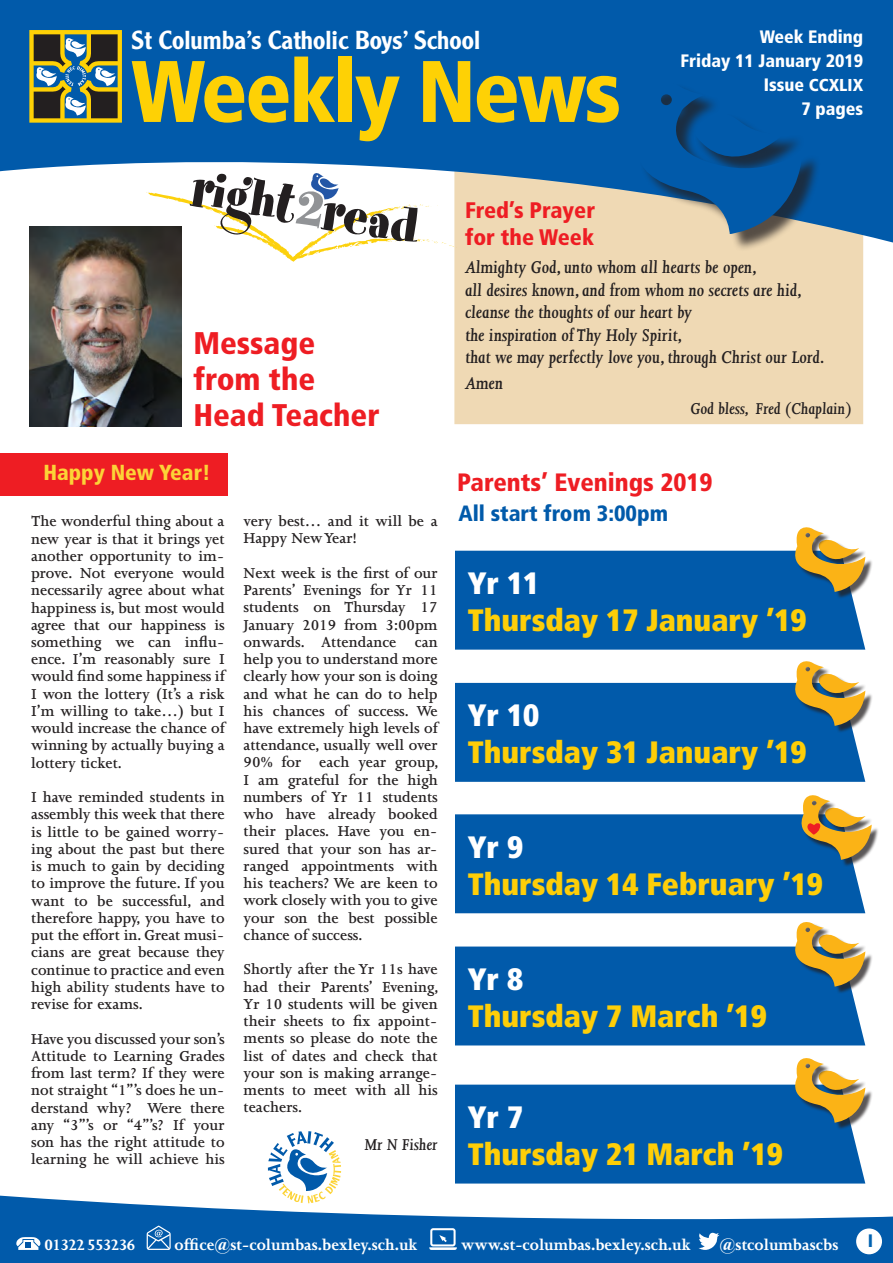
<style>
.page{position:relative;width:893px;height:1263px;background:#fff}
.page>*{position:absolute;margin:0;border:0;box-sizing:border-box;transform-origin:0 0}
.t1{font:900 condensed 87.15px "Frutiger";letter-spacing:-.03em;color:#fed105}
.t2{font:900 condensed 31.35px/36px "Frutiger";color:#ee1d23}
.t3{font:900 condensed 30.9px/37px "Frutiger";color:#fece08}
.t4{font:500 25.5px "Clearface Gothic LH";color:#fff}
.t5{font:900 condensed 25.05px "Frutiger";color:#ee1d23}
.t6{font:900 condensed 22.5px/27px "Frutiger";color:#ee1d23}
.t7{font:900 condensed 22.05px "Frutiger";color:#015aaa}
.t8{font:900 condensed 21.75px "Frutiger";color:#fcd337}
.t9{font:italic 600 19.5px/25.5px "Joanna";color:#231f20}
.t10{font:700 18.45px "Humanist 521 BT";color:#0162b0}
.t11{font:900 condensed 18px "Frutiger";color:#fff}
.t12{font:italic 600 18px "Joanna";color:#231f20}
.t13{font:700 17.25px "Joanna";color:#fff}
.t14{font:700 17.25px "Joanna";letter-spacing:-.07em;color:#fff}
.t15{font:900 condensed 17.25px "Frutiger";color:#fff}
.t16{font:600 16.5px/17.2px "Joanna";color:#231f20;text-align:justify}
.s1{font-size:18px}
.s2{color:#fff}
</style>
<div class="page">
<div style="left:0;top:453px;width:227px;height:43px;background:#ee1d23"></div>
<div style="left:454px;top:243px;width:409px;height:181px;background:#efd9b4"></div>
<img style="left:29px;top:243px;width:153px;height:183px">
<svg style="left:146px;top:243px;width:311px;height:19px"></svg>
<svg style="left:0;top:1195px;width:893px;height:68px;fill:#015aaa"></svg>
<div style="left:854px;top:1228px;width:25px;height:25px;background:#015aaa;border-radius:50%"></div>
<div style="left:16px;top:1226px;width:835px;height:26px;background:#015aaa"></div>
<svg style="left:16px;top:1237px;width:25px;height:13px"></svg>
<svg style="left:147px;top:1226px;width:24px;height:24px"></svg>
<svg style="left:429px;top:1228px;width:28px;height:22px"></svg>
<svg style="left:698px;top:1232px;width:21px;height:21px"></svg>
<div style="left:856px;top:1228px;width:26px;height:26px;background:#fff;border-radius:50%"></div>
<svg style="left:0;top:0;width:893px;height:243px;fill:#015aaa"></svg>
<svg style="left:29px;top:30px;width:93px;height:93px;background:#777c4d"></svg>
<div style="left:639px;top:84px;width:182px;height:168px;background:#231f20;opacity:.75"></div>
<svg style="left:614px;top:74px;width:189px;height:160px;background:#2768a1"></svg>
<svg style="left:268px;top:1131px;width:73px;height:72px"></svg>
<div style="left:797px;top:529px;width:75px;height:70px;background:#231f20;opacity:.75"></div>
<svg style="left:455px;top:527px;width:410px;height:123px"></svg>
<div style="left:797px;top:663px;width:75px;height:70px;background:#231f20;opacity:.75"></div>
<svg style="left:455px;top:661px;width:410px;height:121px"></svg>
<div style="left:797px;top:924px;width:75px;height:70px;background:#231f20;opacity:.75"></div>
<svg style="left:455px;top:922px;width:410px;height:123px"></svg>
<div style="left:797px;top:1060px;width:75px;height:70px;background:#231f20;opacity:.75"></div>
<svg style="left:455px;top:1058px;width:410px;height:125px"></svg>
<div style="left:803px;top:797px;width:76px;height:70px;background:#231f20;opacity:.75"></div>
<svg style="left:455px;top:795px;width:417px;height:118px"></svg>
<p class="t4" style="left:131px;top:24px;width:350px">St Columba’s Catholic Boys’ School</p>
<p class="t11" style="left:760px;top:26px;width:105px">Week Ending</p>
<p class="t11" style="left:680px;top:50px;width:184px">Friday 11 January 2019</p>
<p class="t15" style="left:764px;top:75px;width:101px"><span class="s1">Issue</span> CCXLIX</p>
<p class="t1" style="left:131px;top:39px;width:492px">Weekly News</p>
<p class="t11" style="left:801px;top:98px;width:63px">7 pages</p>
<p class="t2" style="left:193px;top:325px;width:188px">Message from the<br>Head Teacher</p>
<p class="t8" style="left:43px;top:459px;width:169px">Happy New Year!</p>
<p class="t16" style="left:31px;top:513px;width:195px">The wonderful thing about a new year is that it brings yet another opportunity to im&shy;prove. Not everyone would necessarily agree about what happiness is, but most would agree that our happiness is something we can influ&shy;ence. I’m reasonably sure I would find some happiness if I won the lottery (It’s a risk I’m willing to take…) but I would increase the chance of winning by actually buying a lottery ticket.</p>
<p class="t16" style="left:31px;top:789px;width:195px">I have reminded students in assembly this week that there is little to be gained worry&shy;ing about the past but there is much to gain by deciding to improve the future. If you want to be successful, and therefore happy, you have to put the effort in. Great musi&shy;cians are great because they continue to practice and even high ability students have to revise for exams.</p>
<p class="t16" style="left:31px;top:1030px;width:195px">Have you discussed your son’s Attitude to Learning Grades from last term? If they were not straight “1”’s does he un&shy;derstand why? Were there any “3”’s or “4”’s? If your son has the right attitude to learning he will achieve his</p>
<p class="t16" style="left:244px;top:512px;width:196px">very best… and it will be a<br>Happy New Year!</p>
<p class="t16" style="left:244px;top:564px;width:196px">Next week is the first of our Parents’ Evenings for Yr 11 students on Thursday 17<br>January 2019 from 3:00pm onwards. Attendance can help you to understand more clearly how your son is doing and what he can do to help his chances of success. We have extremely high levels of attendance, usually well over 90% for each year group, I am grateful for the high numbers of Yr 11 students who have already booked their places. Have you en&shy;sured that your son has ar&shy;ranged appointments with his teachers? We are keen to work closely with you to give your son the best possible chance of success.</p>
<p class="t16" style="left:244px;top:961px;width:196px">Shortly after the Yr 11s have had their Parents’ Evening, Yr 10 students will be given their sheets to fix appoint&shy;ments so please do note the list of dates and check that your son is making arrange&shy;ments to meet with all his teachers.</p>
<p class="t12" style="left:365px;top:1134px;width:75px">Mr N Fisher</p>
<p class="t6" style="left:465px;top:196px;width:132px">Fred’s Prayer for the Week</p>
<p class="t9" style="left:465px;top:255px;width:293px">Almighty God, unto whom all hearts be open,</p>
<p class="t9" style="left:465px;top:277px;width:338px">all desires known, and from whom no secrets are hid,</p>
<p class="t9" style="left:465px;top:300px;width:228px">cleanse the thoughts of our heart by</p>
<p class="t9" style="left:465px;top:322px;width:219px">the inspiration of Thy Holy Spirit,</p>
<p class="t9" style="left:465px;top:345px;width:361px">that we may perfectly love you, through Christ our Lord.<br>Amen</p>
<p class="t12" style="left:690px;top:399px;width:163px">God bless, Fred (Chaplain)</p>
<p class="t5" style="left:457px;top:467px;width:257px">Parents’ Evenings 2019</p>
<p class="t7" style="left:458px;top:500px;width:211px">All start from 3:00pm</p>
<p class="t3" style="left:468px;top:564px;width:340px"><span class="s2">Yr 11<br></span>Thursday 17 January ’19</p>
<p class="t3" style="left:468px;top:697px;width:340px"><span class="s2">Yr 10<br></span>Thursday 31 January ’19</p>
<p class="t3" style="left:468px;top:828px;width:357px"><span class="s2">Yr 9<br></span>Thursday 14 February ’19</p>
<p class="t3" style="left:468px;top:960px;width:300px"><span class="s2">Yr 8<br></span>Thursday 7 March ’19</p>
<p class="t3" style="left:468px;top:1098px;width:317px"><span class="s2">Yr 7<br></span>Thursday 21 March ’19</p>
<p class="t14" style="left:44px;top:1235px;width:93px">01322 553236</p>
<p class="t13" style="left:175px;top:1235px;width:244px">office@st-columbas.bexley.sch.uk</p>
<p class="t13" style="left:461px;top:1235px;width:231px">www.st-columbas.bexley.sch.uk</p>
<p class="t13" style="left:719px;top:1235px;width:120px">@stcolumbascbs</p>
<p class="t10" style="left:865px;top:1229px;width:12px">1</p>
</div>
